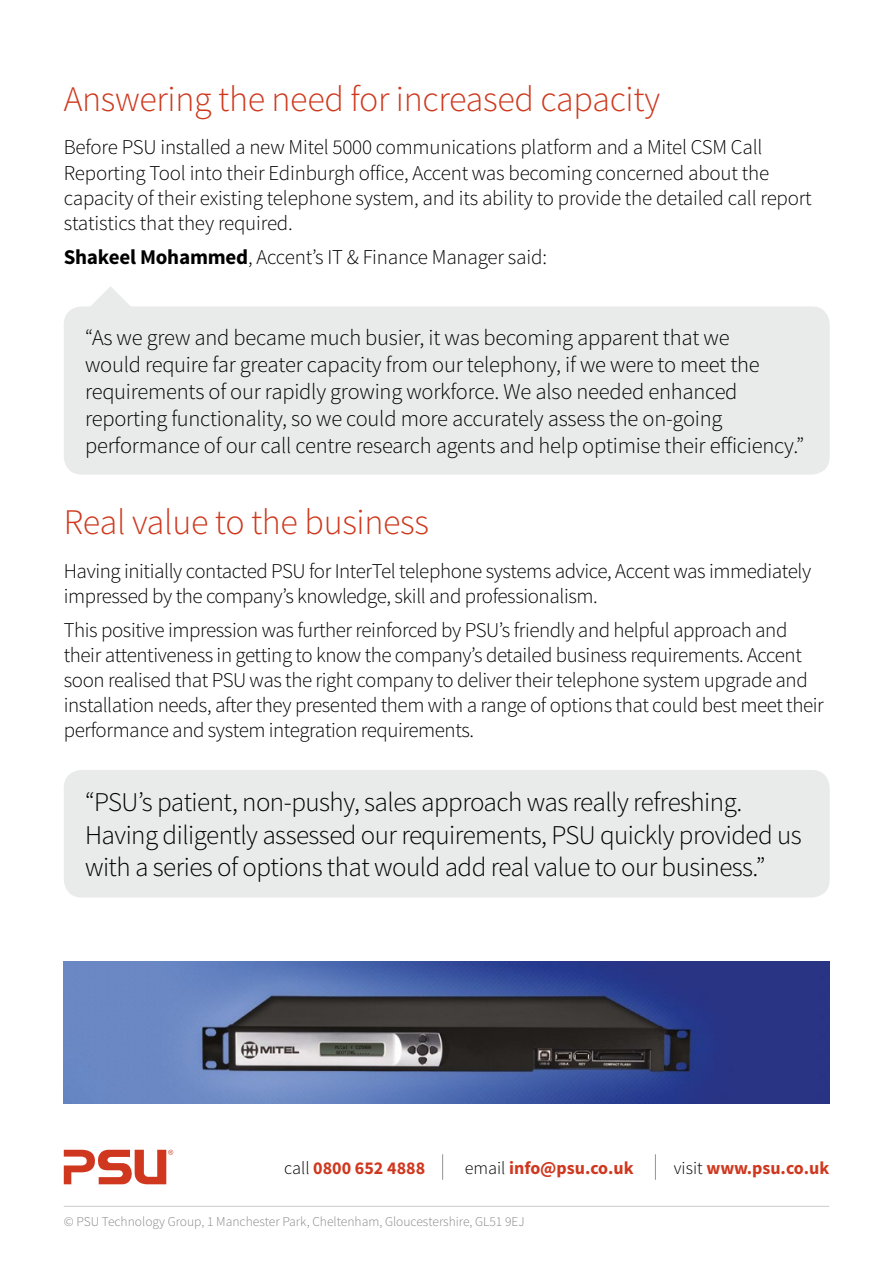
<style>
.page{position:relative;width:893px;height:1263px;background:#fff}
.page>*{position:absolute;margin:0;border:0;box-sizing:border-box;transform-origin:0 0}
.t1{font:300 36px "Source Sans Pro";letter-spacing:-.01em;color:#ce391e}
.t2{font:300 27px/32.4px "Source Sans Pro";letter-spacing:-.02em;color:#000}
.t3{font:300 22.5px/27px "Source Sans Pro";letter-spacing:-.01em;color:#000}
.t4{font:300 21px/25.2px "Source Sans Pro";letter-spacing:-.02em;color:#000}
.t5{font:700 18px "Source Sans Pro";color:#cf381f}
.t6{font:300 13.5px "Source Sans Pro";color:#878787}
.s1{font-weight:700}
.s2{font-weight:300;color:#000}
</style>
<div class="page">
<svg style="left:64px;top:1150px;width:109px;height:34px"></svg>
<svg style="left:442px;top:1154px;width:1px;height:26px"></svg>
<svg style="left:655px;top:1154px;width:1px;height:26px"></svg>
<hr style="left:64px;top:1206px;width:765px;height:1px;background:#939598">
<div style="left:64px;top:306px;width:766px;height:169px;background:#e9eaea;border-radius:18px"></div>
<svg style="left:91px;top:286px;width:39px;height:20px"></svg>
<div style="left:64px;top:770px;width:766px;height:127px;background:#e9eaea;border-radius:18px"></div>
<img style="left:64px;top:962px;width:766px;height:141px">
<h1 class="t1" style="left:64px;top:78px;width:598px">Answering the need for increased capacity</h1>
<p class="t4" style="left:64px;top:135px;width:750px">Before PSU installed a new Mitel 5000 communications platform and a Mitel CSM Call Reporting Tool into their Edinburgh office, Accent was becoming concerned about the capacity of their existing telephone system, and its ability to provide the detailed call report statistics that they required.</p>
<p class="t4" style="left:64px;top:244px;width:485px"><span class="s1">Shakeel Mohammed</span>, Accent’s IT &amp; Finance Manager said:</p>
<p class="t3" style="left:85px;top:324px;width:721px">“As we grew and became much busier, it was becoming apparent that we<br>would require far greater capacity from our telephony, if we were to meet the requirements of our rapidly growing workforce. We also needed enhanced reporting functionality, so we could more accurately assess the on-going performance of our call centre research agents and help optimise their efficiency.”</p>
<h1 class="t1" style="left:64px;top:501px;width:367px">Real value to the business</h1>
<p class="t4" style="left:64px;top:558px;width:749px">Having initially contacted PSU for InterTel telephone systems advice, Accent was immediately impressed by the company’s knowledge, skill and professionalism.</p>
<p class="t4" style="left:64px;top:617px;width:761px">This positive impression was further reinforced by PSU’s friendly and helpful approach and their attentiveness in getting to know the company’s detailed business requirements. Accent soon realised that PSU was the right company to deliver their telephone system upgrade and installation needs, after they presented them with a range of options that could best meet their performance and system integration requirements.</p>
<p class="t2" style="left:85px;top:786px;width:718px">“PSU’s patient, non-pushy, sales approach was really refreshing.<br>Having diligently assessed our requirements, PSU quickly provided us with a series of options that would add real value to our business.”</p>
<p class="t5" style="left:284px;top:1156px;width:143px"><span class="s2">call</span> 0800 652 4888</p>
<p class="t5" style="left:465px;top:1156px;width:170px"><span class="s2">email</span> info@psu.co.uk</p>
<p class="t5" style="left:674px;top:1156px;width:157px"><span class="s2">visit</span> www.psu.co.uk</p>
<p class="t6" style="left:64px;top:1214px;width:462px">© PSU Technology Group, 1 Manchester Park, Cheltenham, Gloucestershire, GL51 9EJ</p>
</div>
